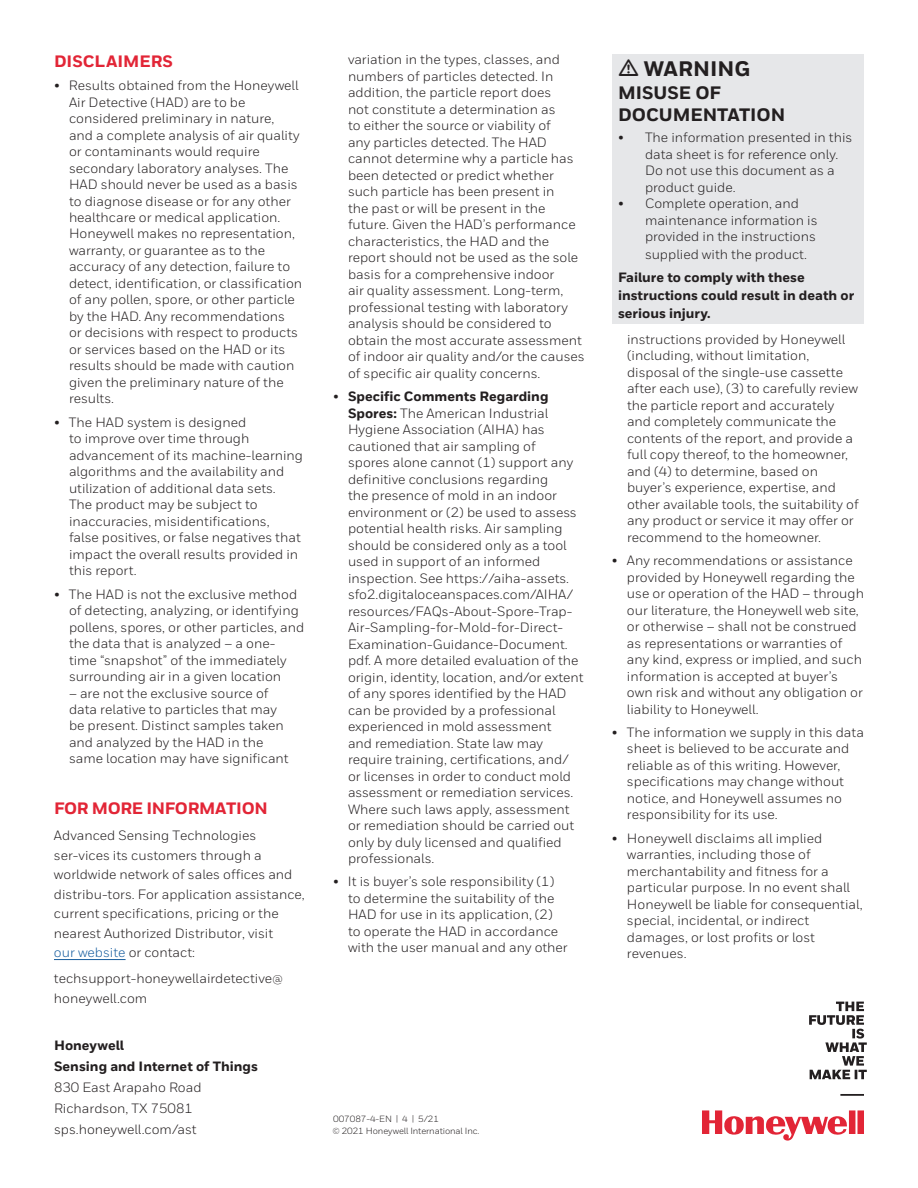
<style>
.page{position:relative;width:918px;height:1188px;background:#fff}
.page>*{position:absolute;margin:0;border:0;box-sizing:border-box;transform-origin:0 0}
.Warning_Head{font:800 21px "Honeywell Sans";color:#231f20}
.Warning_Subhead{font:800 18px/22.5px "Honeywell Sans";color:#231f20}
.Body_Copy{font:800 16.5px "Honeywell Sans";letter-spacing:-.015em;color:#e22536}
.Body_Copy-2{font:13.5px/16.5px "Honeywell Sans";color:#231f20}
.Warning_Subhead-2{font:13.5px/16.5px "Honeywell Sans";color:#231f20}
.Warning_Bold_Note{font:800 13.5px/18px "Honeywell Sans";color:#231f20}
.Cover__Copyright{font:9px "Honeywell Sans";letter-spacing:-.01em;color:#231f20}
.s1{color:#175d9e}
.s2{font-weight:800}
</style>
<div class="page">
<div style="left:612px;top:54px;width:252px;height:270px;background:#e6e7e9"></div>
<svg style="left:702px;top:1110px;width:162px;height:31px"></svg>
<svg style="left:809px;top:1002px;width:58px;height:94px"></svg>
<hr style="left:54px;top:959px;width:72px;height:1px;background:#175d9e">
<p class="Body_Copy" style="left:54px;top:51px;width:120px">DISCLAIMERS</p>
<p class="Body_Copy-2" style="left:69px;top:77px;width:235px;text-indent:-15px">• Results obtained from the Honeywell Air Detective (HAD) are to be considered preliminary in nature,<br>and a complete analysis of air quality or contaminants would require secondary laboratory analyses. The HAD should never be used as a basis to diagnose disease or for any other healthcare or medical application.<br>Honeywell makes no representation, warranty, or guarantee as to the accuracy of any detection, failure to detect, identification, or classification of any pollen, spore, or other particle by the HAD. Any recommendations<br>or decisions with respect to products or services based on the HAD or its results should be made with caution given the preliminary nature of the results.</p>
<p class="Body_Copy-2" style="left:69px;top:414px;width:236px;text-indent:-15px">• The HAD system is designed<br>to improve over time through advancement of its machine-learning algorithms and the availability and utilization of additional data sets.<br>The product may be subject to inaccuracies, misidentifications,<br>false positives, or false negatives that impact the overall results provided in this report.</p>
<p class="Body_Copy-2" style="left:69px;top:586px;width:237px;text-indent:-15px">• The HAD is not the exclusive method of detecting, analyzing, or identifying pollens, spores, or other particles, and the data that is analyzed – a one&shy;time “snapshot” of the immediately surrounding air in a given location</p>
<p class="Body_Copy-2" style="left:69px;top:685px;width:221px">– are not the exclusive source of data relative to particles that may be present. Distinct samples taken and analyzed by the HAD in the same location may have significant</p>
<p class="Body_Copy" style="left:54px;top:798px;width:215px">FOR MORE INFORMATION</p>
<p class="Body_Copy-2" style="left:54px;top:826px;width:252px;line-height:19.5px">Advanced Sensing Technologies ser-vices its customers through a worldwide network of sales offices and distribu-tors. For application assistance, current specifications, pricing or the nearest Authorized Distributor, visit<br><span class="s1">our website</span> or contact:</p>
<p class="Body_Copy-2" style="left:54px;top:969px;width:231px;line-height:19.5px">techsupport-honeywellairdetective@ honeywell.com</p>
<p class="Body_Copy-2" style="left:54px;top:1034px;width:205px;line-height:21px"><span class="s2">Honeywell<br>Sensing and Internet of Things<br></span>830 East Arapaho Road<br>Richardson, TX 75081 sps.honeywell.com/ast</p>
<p class="Body_Copy-2" style="left:348px;top:52px;width:238px">variation in the types, classes, and numbers of particles detected. In addition, the particle report does<br>not constitute a determination as<br>to either the source or viability of<br>any particles detected. The HAD cannot determine why a particle has been detected or predict whether such particle has been present in<br>the past or will be present in the future. Given the HAD’s performance characteristics, the HAD and the report should not be used as the sole basis for a comprehensive indoor<br>air quality assessment. Long-term, professional testing with laboratory analysis should be considered to obtain the most accurate assessment of indoor air quality and/or the causes of specific air quality concerns.</p>
<p class="Body_Copy-2" style="left:348px;top:388px;width:237px;text-indent:-15px">• <span class="s2">Specific Comments Regarding Spores:</span> The American Industrial Hygiene Association (AIHA) has cautioned that air sampling of<br>spores alone cannot (1) support any definitive conclusions regarding<br>the presence of mold in an indoor environment or (2) be used to assess potential health risks. Air sampling should be considered only as a tool used in support of an informed inspection. See https://aiha-assets. sfo2.digitaloceanspaces.com/AIHA/ resources/FAQs-About-Spore-Trap-Air-Sampling-for-Mold-for-Direct-Examination-Guidance-Document. pdf. A more detailed evaluation of the origin, identity, location, and/or extent of any spores identified by the HAD can be provided by a professional experienced in mold assessment<br>and remediation. State law may require training, certifications, and/ or licenses in order to conduct mold assessment or remediation services.<br>Where such laws apply, assessment or remediation should be carried out only by duly licensed and qualified professionals.</p>
<p class="Body_Copy-2" style="left:348px;top:874px;width:221px;text-indent:-15px">• It is buyer’s sole responsibility (1) to determine the suitability of the HAD for use in its application, (2) to operate the HAD in accordance with the user manual and any other</p>
<p class="Cover__Copyright" style="left:333px;top:1114px;width:107px">007087-4-EN | 4 | 5/21</p>
<p class="Cover__Copyright" style="left:332px;top:1126px;width:149px">© 2021 Honeywell International Inc.</p>
<p class="Warning_Head" style="left:644px;top:56px;width:108px">WARNING</p>
<p class="Warning_Subhead" style="left:618px;top:82px;width:169px">MISUSE OF<br>DOCUMENTATION</p>
<p class="Warning_Subhead-2" style="left:645px;top:129px;width:209px;text-indent:-27px">• The information presented in this data sheet is for reference only.<br>Do not use this document as a product guide.</p>
<p class="Warning_Subhead-2" style="left:645px;top:195px;width:174px;text-indent:-27px">• Complete operation, and maintenance information is provided in the instructions</p>
<p class="Warning_Subhead-2" style="left:645px;top:246px;width:164px">supplied with the product.</p>
<p class="Warning_Bold_Note" style="left:618px;top:269px;width:238px">Failure to comply with these instructions could result in death or serious injury.</p>
<p class="Body_Copy-2" style="left:627px;top:331px;width:233px">instructions provided by Honeywell (including, without limitation, disposal of the single-use cassette after each use), (3) to carefully review the particle report and accurately and completely communicate the contents of the report, and provide a full copy thereof, to the homeowner, and (4) to determine, based on buyer’s experience, expertise, and other available tools, the suitability of any product or service it may offer or recommend to the homeowner.</p>
<p class="Body_Copy-2" style="left:627px;top:552px;width:239px;text-indent:-15px">• Any recommendations or assistance provided by Honeywell regarding the use or operation of the HAD – through our literature, the Honeywell web site, or otherwise – shall not be construed as representations or warranties of any kind, express or implied, and such information is accepted at buyer’s own risk and without any obligation or liability to Honeywell.</p>
<p class="Body_Copy-2" style="left:627px;top:724px;width:238px;text-indent:-15px">• The information we supply in this data sheet is believed to be accurate and reliable as of this writing. However, specifications may change without notice, and Honeywell assumes no responsibility for its use.</p>
<p class="Body_Copy-2" style="left:627px;top:830px;width:237px;text-indent:-15px">• Honeywell disclaims all implied warranties, including those of merchantability and fitness for a particular purpose. In no event shall<br>Honeywell be liable for consequential, special, incidental, or indirect damages, or lost profits or lost revenues.</p>
</div>
